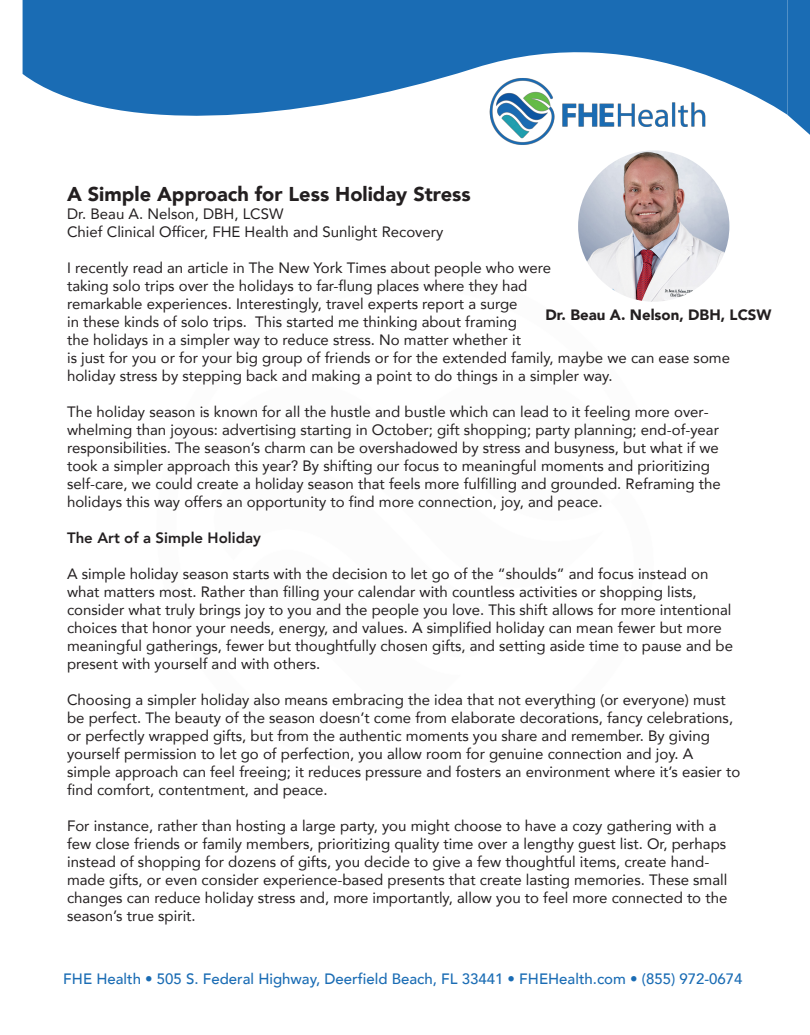
<style>
.page{position:relative;width:810px;height:1035px;background:#fff}
.page>*{position:absolute;margin:0;border:0;box-sizing:border-box;transform-origin:0 0}
.t1{font:900 20px "Avenir";color:#231f20}
.t2{font:15px/18px "Avenir";color:#231f20}
.t3{font:500 15px "Avenir";color:#1a6cb4}
.t4{font:900 15px "Avenir";color:#231f20}
.t5{font:800 15px "Avenir";color:#231f20}
</style>
<div class="page">
<svg style="left:23px;top:0;width:764px;height:116px;background:#387fbd"></svg>
<img style="left:474px;top:68px;width:247px;height:77px">
<svg style="left:788px;top:0;width:22px;height:135px;background:#2a76b9"></svg>
<img style="left:578px;top:150px;width:151px;height:152px;border-radius:76px">
<h1 class="t1" style="left:67px;top:176px;width:405px">A Simple Approach for Less Holiday Stress</h1>
<p class="t2" style="left:67px;top:204px;width:378px">Dr. Beau A. Nelson, DBH, LCSW<br>Chief Clinical Officer, FHE Health and Sunlight Recovery</p>
<p class="t2" style="left:67px;top:258px;width:664px">I recently read an article in The New York Times about people who were<br>taking solo trips over the holidays to far-flung places where they had<br>remarkable experiences. Interestingly, travel experts report a surge<br>in these kinds of solo trips. This started me thinking about framing<br>the holidays in a simpler way to reduce stress. No matter whether it<br>is just for you or for your big group of friends or for the extended family, maybe we can ease some holiday stress by stepping back and making a point to do things in a simpler way.</p>
<p class="t2" style="left:67px;top:402px;width:655px">The holiday season is known for all the hustle and bustle which can lead to it feeling more over&shy;whelming than joyous: advertising starting in October; gift shopping; party planning; end-of-year responsibilities. The season’s charm can be overshadowed by stress and busyness, but what if we took a simpler approach this year? By shifting our focus to meaningful moments and prioritizing self-care, we could create a holiday season that feels more fulfilling and grounded. Reframing the holidays this way offers an opportunity to find more connection, joy, and peace.</p>
<p class="t5" style="left:67px;top:526px;width:195px">The Art of a Simple Holiday</p>
<p class="t2" style="left:67px;top:564px;width:667px">A simple holiday season starts with the decision to let go of the “shoulds” and focus instead on what matters most. Rather than filling your calendar with countless activities or shopping lists, consider what truly brings joy to you and the people you love. This shift allows for more intentional choices that honor your needs, energy, and values. A simplified holiday can mean fewer but more meaningful gatherings, fewer but thoughtfully chosen gifts, and setting aside time to pause and be present with yourself and with others.</p>
<p class="t2" style="left:67px;top:690px;width:675px">Choosing a simpler holiday also means embracing the idea that not everything (or everyone) must be perfect. The beauty of the season doesn’t come from elaborate decorations, fancy celebrations, or perfectly wrapped gifts, but from the authentic moments you share and remember. By giving yourself permission to let go of perfection, you allow room for genuine connection and joy. A simple approach can feel freeing; it reduces pressure and fosters an environment where it’s easier to find comfort, contentment, and peace.</p>
<p class="t2" style="left:67px;top:816px;width:662px">For instance, rather than hosting a large party, you might choose to have a cozy gathering with a few close friends or family members, prioritizing quality time over a lengthy guest list. Or, perhaps instead of shopping for dozens of gifts, you decide to give a few thoughtful items, create hand&shy;made gifts, or even consider experience-based presents that create lasting memories. These small changes can reduce holiday stress and, more importantly, allow you to feel more connected to the season’s true spirit.</p>
<p class="t4" style="left:546px;top:302px;width:228px">Dr. Beau A. Nelson, DBH, LCSW</p>
<p class="t3" style="left:63px;top:966px;width:681px">FHE Health • 505 S. Federal Highway, Deerfield Beach, FL 33441 • FHEHealth.com • (855) 972-0674</p>
</div>
